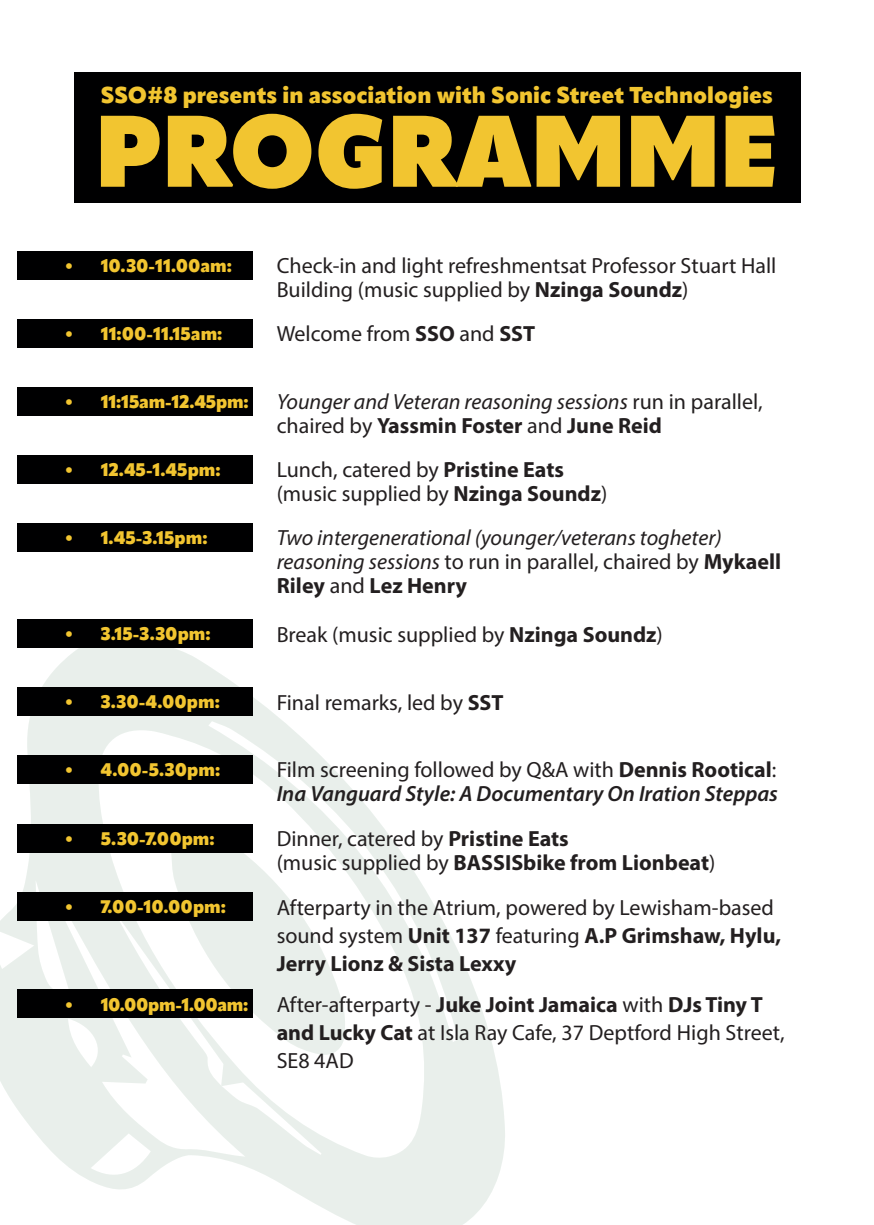
<style>
.page{position:relative;width:874px;height:1225px;background:#fff}
.page>*{position:absolute;margin:0;border:0;box-sizing:border-box;transform-origin:0 0}
.t1{font:800 100.2px "Apparat";color:#f2c530}
.t2{font:900 22.8px "Apparat";color:#f2c530}
.t3{font:22px/28px "Myriad Pro";color:#231f20}
.t4{font:italic 22px/24px "Myriad Pro";color:#231f20}
.t5{font:700 22px/24px "Myriad Pro";color:#231f20}
.t6{font:italic 600 22px/24px "Myriad Pro";color:#231f20}
.t7{font:900 18px "Apparat";color:#f2c530}
.t8{font:900 18px "Apparat";letter-spacing:-.02em;color:#f2c530}
.s1{font-weight:700}
.s2{font-style:normal}
.s3{font-weight:700;font-style:normal}
.s4{font-weight:400;font-style:normal}
.s5{font-weight:400}
</style>
<div class="page">
<svg style="left:0;top:648px;width:505px;height:577px"></svg>
<svg style="left:171px;top:826px;width:174px;height:231px"></svg>
<div style="left:74px;top:72px;width:725px;height:130px;background:#000001"></div>
<div style="left:17px;top:251px;width:236px;height:28px;background:#000001"></div>
<div style="left:17px;top:319px;width:236px;height:28px;background:#000001"></div>
<div style="left:17px;top:387px;width:236px;height:28px;background:#000001"></div>
<div style="left:17px;top:455px;width:236px;height:28px;background:#000001"></div>
<div style="left:17px;top:523px;width:236px;height:28px;background:#000001"></div>
<div style="left:17px;top:619px;width:236px;height:29px;background:#000001"></div>
<div style="left:17px;top:687px;width:236px;height:29px;background:#000001"></div>
<div style="left:17px;top:755px;width:236px;height:28px;background:#000001"></div>
<div style="left:17px;top:824px;width:236px;height:28px;background:#000001"></div>
<div style="left:17px;top:892px;width:236px;height:28px;background:#000001"></div>
<div style="left:17px;top:989px;width:236px;height:29px;background:#000001"></div>
<p class="t2" style="left:101px;top:80px;width:673px">SSO#8 presents in association with Sonic Street Technologies</p>
<p class="t1" style="left:95px;top:88px;width:684px">PROGRAMME</p>
<p class="t7" style="left:65px;top:254px;width:169px">• 10.30-11.00am:</p>
<p class="t7" style="left:65px;top:322px;width:159px">• 11:00-11.15am:</p>
<p class="t7" style="left:65px;top:390px;width:185px">• 11:15am-12.45pm:</p>
<p class="t7" style="left:65px;top:458px;width:157px">• 12.45-1.45pm:</p>
<p class="t7" style="left:65px;top:526px;width:144px">• 1.45-3.15pm:</p>
<p class="t7" style="left:65px;top:623px;width:147px">• 3.15-3.30pm:</p>
<p class="t7" style="left:65px;top:690px;width:157px">• 3.30-4.00pm:</p>
<p class="t7" style="left:65px;top:758px;width:157px">• 4.00-5.30pm:</p>
<p class="t7" style="left:65px;top:827px;width:151px">• 5.30-7.00pm:</p>
<p class="t7" style="left:65px;top:895px;width:163px">• 7.00-10.00pm:</p>
<p class="t8" style="left:65px;top:993px;width:185px">• 10.00pm-1.00am:</p>
<p class="t3" style="left:276px;top:253px;width:501px;line-height:24px">Check-in and light refreshmentsat Professor Stuart Hall<br>Building (music supplied by <span class="s1">Nzinga Soundz</span>)</p>
<p class="t3" style="left:276px;top:319px;width:260px">Welcome from <span class="s1">SSO</span> and <span class="s1">SST</span></p>
<p class="t4" style="left:276px;top:389px;width:487px">Younger and Veteran reasoning sessions <span class="s2">run in parallel, chaired by</span> <span class="s3">Yassmin Foster</span> <span class="s2">and</span> <span class="s3">June Reid</span></p>
<p class="t3" style="left:276px;top:458px;width:332px;line-height:24px">Lunch, catered by <span class="s1">Pristine Eats </span>(music supplied by <span class="s1">Nzinga Soundz</span>)</p>
<p class="t4" style="left:276px;top:525px;width:506px">Two intergenerational (younger/veterans togheter) reasoning sessions <span class="s2">to run in parallel, chaired by</span> <span class="s3">Mykaell<br>Riley</span> <span class="s2">and</span> <span class="s3">Lez Henry</span></p>
<p class="t3" style="left:276px;top:620px;width:387px">Break (music supplied by <span class="s1">Nzinga Soundz</span>)</p>
<p class="t3" style="left:276px;top:688px;width:228px">Final remarks, led by <span class="s1">SST</span></p>
<p class="t6" style="left:276px;top:757px;width:502px"><span class="s4">Film screening followed by Q&amp;A with</span> <span class="s3">Dennis Rootical</span><span class="s4">:<br></span>Ina Vanguard Style: A Documentary On Iration Steppas</p>
<p class="t5" style="left:276px;top:826px;width:440px"><span class="s5">Dinner, catered by</span> Pristine Eats<br><span class="s5">(music supplied by</span> BASSISbike from Lionbeat<span class="s5">)</span></p>
<p class="t3" style="left:276px;top:893px;width:505px">Afterparty in the Atrium, powered by Lewisham-based sound system <span class="s1">Unit 137</span> featuring <span class="s1">A.P Grimshaw, Hylu,<br>Jerry Lionz &amp; Sista Lexxy</span></p>
<p class="t5" style="left:276px;top:991px;width:487px"><span class="s5">After-afterparty -</span> Juke Joint Jamaica <span class="s5">with</span> DJs Tiny T</p>
<p class="t3" style="left:276px;top:1018px;width:509px"><span class="s1">and Lucky Cat</span> at Isla Ray Cafe, 37 Deptford High Street,<br>SE8 4AD</p>
</div>
